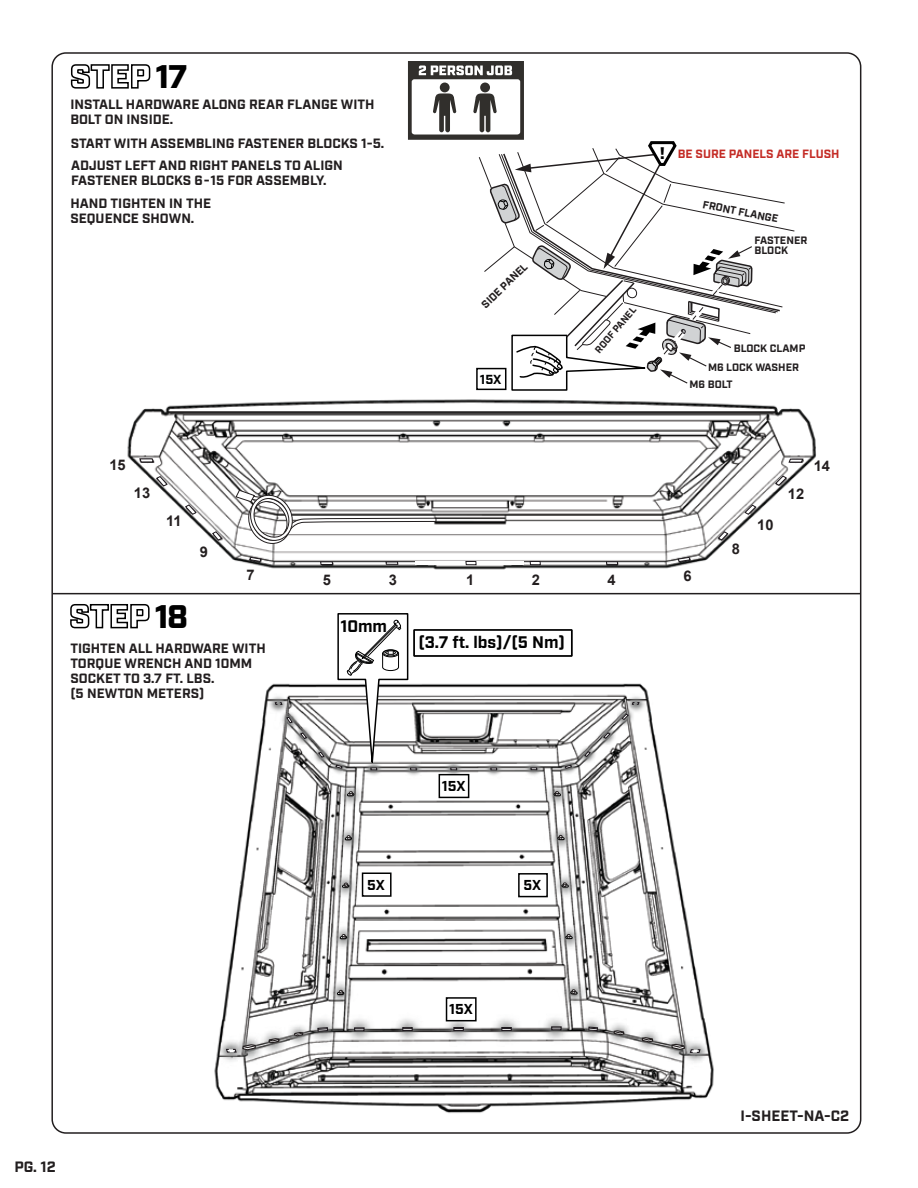
<style>
.page{position:relative;width:918px;height:1188px;background:#fff}
.page>*{position:absolute;margin:0;border:0;box-sizing:border-box;transform-origin:0 0}
.t1{font:900 32.7px "Industry";color:#000}
.t2{font:700 16.8px "Industry";color:#000101}
.t3{font:700 15px "Industry";color:#221e1f}
.t4{font:700 14.7px "Arial";color:#231e1f}
.t5{font:700 14.4px "Industry";letter-spacing:-.005em;color:#000101}
.t6{font:700 13.5px/15px "Industry";color:#221e1f}
.t7{font:700 13.05px "Industry";color:#000303}
.t8{font:700 12px "Industry";color:#c42c26}
.t9{font:700 10.65px/10.6px "Industry";color:#221e1f}
.t10{font:700 9.75px "Industry";color:#221e1f}
.s1{font-weight:900;font-size:16.8px;color:#000}
</style>
<div class="page">
<img style="left:227px;top:683px;width:471px;height:430px">
<img style="left:286px;top:826px;width:120px;height:120px">
<img style="left:283px;top:877px;width:120px;height:92px">
<img style="left:281px;top:933px;width:120px;height:37px">
<img style="left:501px;top:825px;width:120px;height:73px">
<img style="left:505px;top:826px;width:120px;height:120px">
<img style="left:509px;top:877px;width:120px;height:92px">
<img style="left:514px;top:932px;width:120px;height:37px">
<img style="left:244px;top:762px;width:18px;height:33px">
<img style="left:262px;top:762px;width:17px;height:52px">
<img style="left:279px;top:762px;width:35px;height:63px">
<img style="left:314px;top:762px;width:39px;height:65px">
<img style="left:667px;top:762px;width:18px;height:15px">
<img style="left:547px;top:683px;width:120px;height:112px">
<img style="left:528px;top:694px;width:119px;height:119px">
<img style="left:508px;top:708px;width:120px;height:117px">
<img style="left:353px;top:710px;width:241px;height:117px">
<img style="left:394px;top:711px;width:120px;height:116px">
<svg style="left:450px;top:768px;width:7px;height:2px"></svg>
<svg style="left:531px;top:768px;width:6px;height:2px"></svg>
<img style="left:576px;top:683px;width:120px;height:79px">
<svg style="left:631px;top:702px;width:9px;height:3px"></svg>
<img style="left:227px;top:683px;width:108px;height:79px">
<svg style="left:274px;top:702px;width:9px;height:3px"></svg>
<img style="left:227px;top:1109px;width:66px;height:2px">
<img style="left:634px;top:1106px;width:64px;height:5px">
<img style="left:385px;top:970px;width:12px;height:119px">
<img style="left:261px;top:970px;width:124px;height:119px">
<img style="left:520px;top:969px;width:13px;height:119px">
<img style="left:533px;top:969px;width:119px;height:119px">
<img style="left:239px;top:975px;width:119px;height:119px">
<img style="left:214px;top:987px;width:97px;height:122px">
<svg style="left:225px;top:1044px;width:32px;height:9px"></svg>
<img style="left:616px;top:1042px;width:98px;height:64px">
<img style="left:587px;top:980px;width:122px;height:119px">
<img style="left:559px;top:974px;width:121px;height:118px">
<svg style="left:613px;top:1030px;width:12px;height:6px"></svg>
<svg style="left:317px;top:1027px;width:12px;height:5px"></svg>
<svg style="left:355px;top:1028px;width:9px;height:3px"></svg>
<img style="left:397px;top:969px;width:123px;height:120px">
<div style="left:453px;top:1027px;width:11px;height:4px;border:1px solid #1e191e"></div>
<svg style="left:454px;top:1028px;width:9px;height:2px"></svg>
<svg style="left:552px;top:1027px;width:9px;height:3px"></svg>
<svg style="left:588px;top:1026px;width:11px;height:6px"></svg>
<div style="left:362px;top:873px;width:30px;height:24px;background:#fff;border:2px solid #000101"></div>
<div style="left:518px;top:873px;width:30px;height:24px;background:#fff;border:2px solid #000101"></div>
<div style="left:446px;top:997px;width:31px;height:24px;background:#fff;border:2px solid #000101"></div>
<div style="left:439px;top:774px;width:30px;height:24px;background:#fff;border:2px solid #000101"></div>
<div style="left:413px;top:629px;width:159px;height:28px;background:#fff;border:2px solid #000"></div>
<svg style="left:335px;top:613px;width:82px;height:168px"></svg>
<hr style="left:53px;top:593px;width:807px;height:1px;background:#221e1f">
<img style="left:127px;top:399px;width:689px;height:171px">
<svg style="left:235px;top:489px;width:202px;height:55px"></svg>
<svg style="left:138px;top:458px;width:17px;height:5px"></svg>
<svg style="left:155px;top:475px;width:13px;height:12px"></svg>
<svg style="left:184px;top:504px;width:14px;height:12px"></svg>
<svg style="left:211px;top:531px;width:12px;height:10px"></svg>
<svg style="left:249px;top:556px;width:13px;height:7px"></svg>
<svg style="left:788px;top:458px;width:16px;height:5px"></svg>
<svg style="left:774px;top:475px;width:14px;height:12px"></svg>
<svg style="left:744px;top:504px;width:13px;height:12px"></svg>
<svg style="left:717px;top:531px;width:12px;height:10px"></svg>
<svg style="left:677px;top:556px;width:14px;height:7px"></svg>
<div style="left:320px;top:561px;width:13px;height:4px;border:1px solid #1e191e"></div>
<hr style="left:415px;top:562px;width:109px;height:3px;background:#fff">
<svg style="left:386px;top:562px;width:12px;height:3px"></svg>
<div style="left:530px;top:561px;width:11px;height:4px;border:1px solid #1e191e"></div>
<div style="left:466px;top:561px;width:10px;height:4px;border:1px solid #1e191e"></div>
<div style="left:606px;top:561px;width:12px;height:4px;border:1px solid #1e191e"></div>
<svg style="left:70px;top:64px;width:81px;height:25px"></svg>
<svg style="left:70px;top:604px;width:80px;height:25px"></svg>
<svg style="left:408px;top:61px;width:387px;height:341px"></svg>
<h1 class="t1" style="left:156px;top:57px;width:33px">17</h1>
<p class="t6" style="left:70px;top:98px;width:306px">INSTALL HARDWARE ALONG REAR FLANGE WITH<br>BOLT ON INSIDE.</p>
<p class="t6" style="left:71px;top:158px;width:273px">ADJUST LEFT AND RIGHT PANELS TO ALIGN<br>FASTENER BLOCKS 6-15 FOR ASSEMBLY.</p>
<p class="t6" style="left:71px;top:136px;width:315px">START WITH ASSEMBLING FASTENER BLOCKS 1-5.</p>
<p class="t6" style="left:70px;top:196px;width:142px">HAND TIGHTEN IN THE<br>SEQUENCE SHOWN.</p>
<p class="t4" style="left:109px;top:455px;width:18px">15</p>
<p class="t4" style="left:134px;top:483px;width:18px">13</p>
<p class="t4" style="left:166px;top:511px;width:17px">11</p>
<p class="t4" style="left:200px;top:542px;width:10px">9</p>
<h1 class="t1" style="left:155px;top:597px;width:35px">18</h1>
<p class="t4" style="left:246px;top:566px;width:10px">7</p>
<p class="t6" style="left:70px;top:641px;width:197px">TIGHTEN ALL HARDWARE WITH<br>TORQUE WRENCH AND 10MM<br>SOCKET TO 3.7 FT. LBS.<br>(5 NEWTON METERS)</p>
<p class="t9" style="left:480px;top:303px;width:61px;rotate:-44deg">SIDE PANEL</p>
<p class="t7" style="left:480px;top:371px;width:23px">15X</p>
<p class="t4" style="left:323px;top:571px;width:10px">5</p>
<p class="t4" style="left:389px;top:571px;width:10px">3</p>
<p class="t4" style="left:466px;top:571px;width:10px">1</p>
<p class="t4" style="left:532px;top:571px;width:10px">2</p>
<p class="t2" style="left:340px;top:616px;width:48px">10mm</p>
<p class="t2" style="left:418px;top:632px;width:148px">(3.7 ft. lbs)/(5 Nm)</p>
<p class="t8" style="left:660px;top:147px;width:181px"><span class="s1">!</span> BE SURE PANELS ARE FLUSH</p>
<p class="t9" style="left:704px;top:200px;width:78px;rotate:11deg">FRONT FLANGE</p>
<p class="t10" style="left:593px;top:348px;width:59px;rotate:-50deg">ROOF PANEL</p>
<p class="t9" style="left:755px;top:235px;width:54px">FASTENER<br>BLOCK</p>
<p class="t9" style="left:734px;top:344px;width:73px">BLOCK CLAMP</p>
<p class="t9" style="left:708px;top:362px;width:93px">M6 LOCK WASHER</p>
<p class="t9" style="left:690px;top:379px;width:45px">M6 BOLT</p>
<p class="t4" style="left:732px;top:540px;width:10px">8</p>
<p class="t4" style="left:757px;top:515px;width:18px">10</p>
<p class="t4" style="left:788px;top:484px;width:18px">12</p>
<p class="t4" style="left:814px;top:456px;width:18px">14</p>
<p class="t4" style="left:608px;top:571px;width:10px">4</p>
<p class="t4" style="left:684px;top:566px;width:10px">6</p>
<p class="t5" style="left:442px;top:777px;width:25px">15X</p>
<p class="t5" style="left:367px;top:876px;width:19px">5X</p>
<p class="t5" style="left:524px;top:877px;width:19px">5X</p>
<p class="t3" style="left:14px;top:1158px;width:43px">PG. 12</p>
<p class="t5" style="left:449px;top:1001px;width:25px">15X</p>
<p class="t3" style="left:741px;top:1107px;width:110px">I-SHEET-NA-C2</p>
</div>
